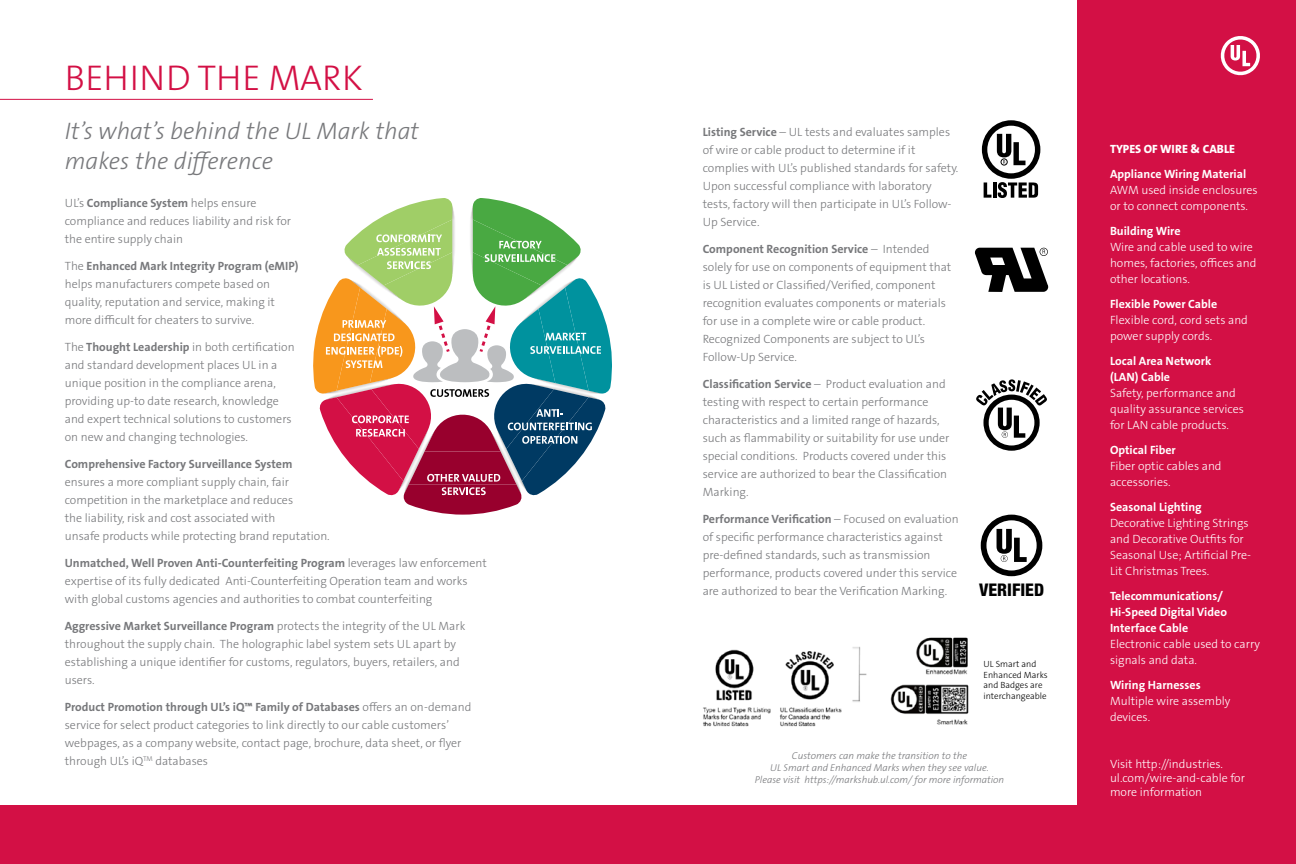
<style>
.page{position:relative;width:1296px;height:864px;background:#fff}
.page>*{position:absolute;margin:0;border:0;box-sizing:border-box;transform-origin:0 0}
.t1{font:300 36px "The Sans B W3";letter-spacing:.01em;color:#d31045}
.t2{font:italic 300 24px/30px "The Sans B W3";color:#77787b}
.t3{font:800 condensed 17.5px "Helvetica Neue";color:#000}
.t4{font:300 12px/18px "The Sans B W3";color:#77787b}
.t5{font:300 12px/16px "The Sans B W3";color:#fff}
.t6{font:700 12px "The Sans B W7";color:#77787b}
.t7{font:700 12px/16px "The Sans B W7";color:#fff}
.t8{font:800 12px "The Sans B W8";color:#fff}
.t9{font:italic 300 10px/12px "The Sans B W3";color:#77787b;text-align:center}
.t10{font:300 9px/10.8px "The Sans B W3";color:#000}
.s1{font-family:"The Sans B W3";font-weight:300}
.s2{font-family:"The Sans B W7";font-weight:700}
</style>
<div class="page">
<svg style="left:313px;top:198px;width:299px;height:317px"></svg>
<div style="left:0;top:805px;width:1296px;height:59px;background:#d31045"></div>
<div style="left:1077px;top:0;width:219px;height:864px;background:#d31045"></div>
<svg style="left:1220px;top:36px;width:40px;height:40px"></svg>
<svg style="left:982px;top:120px;width:58px;height:78px"></svg>
<svg style="left:975px;top:248px;width:73px;height:44px"></svg>
<svg style="left:976px;top:379px;width:71px;height:72px"></svg>
<svg style="left:981px;top:515px;width:61px;height:61px"></svg>
<img style="left:703px;top:637px;width:266px;height:90px">
<hr style="left:0;top:99px;width:373px;height:1px;background:#d31045">
<h1 class="t1" style="left:65px;top:55px;width:300px">BEHIND THE MARK</h1>
<h2 class="t2" style="left:65px;top:116px;width:356px">It’s what’s behind the UL Mark that makes the difference</h2>
<p class="t6" style="left:65px;top:195px;width:193px"><span class="s1">UL’s</span> Compliance System <span class="s1">helps ensure</span></p>
<p class="t4" style="left:65px;top:212px;width:228px">compliance and reduces liability and risk for the entire supply chain</p>
<p class="t6" style="left:65px;top:258px;width:235px"><span class="s1">The</span> Enhanced Mark Integrity Program (eMIP)</p>
<p class="t4" style="left:65px;top:275px;width:212px">helps manufacturers compete based on quality, reputation and service, making it more difficult for cheaters to survive.</p>
<p class="t4" style="left:65px;top:338px;width:231px">The <span class="s2">Thought Leadership</span> in both certification and standard development places UL in a unique position in the compliance arena, providing up-to date research, knowledge and expert technical solutions to customers on new and changing technologies.</p>
<p class="t6" style="left:65px;top:456px;width:229px">Comprehensive Factory Surveillance System</p>
<p class="t4" style="left:65px;top:473px;width:266px">ensures a more compliant supply chain, fair competition in the marketplace and reduces<br>the liability, risk and cost associated with<br>unsafe products while protecting brand reputation.</p>
<p class="t6" style="left:65px;top:555px;width:424px">Unmatched, Well Proven Anti-Counterfeiting Program <span class="s1">leverages law enforcement</span></p>
<p class="t4" style="left:65px;top:572px;width:404px">expertise of its fully dedicated Anti-Counterfeiting Operation team and works with global customs agencies and authorities to combat counterfeiting</p>
<p class="t6" style="left:65px;top:618px;width:402px">Aggressive Market Surveillance Program <span class="s1">protects the integrity of the UL Mark</span></p>
<p class="t4" style="left:65px;top:635px;width:396px">throughout the supply chain. The holographic label system sets UL apart by establishing a unique identifier for customs, regulators, buyers, retailers, and users.</p>
<p class="t6" style="left:65px;top:699px;width:408px">Product Promotion through UL’s iQ™ Family of Databases <span class="s1">offers an on-demand</span></p>
<p class="t4" style="left:65px;top:716px;width:398px">service for select product categories to link directly to our cable customers’ webpages, as a company website, contact page, brochure, data sheet, or flyer through UL’s iQ<sup>TM</sup> databases</p>
<p class="t4" style="left:703px;top:123px;width:257px"><span class="s2">Listing Service</span> – UL tests and evaluates samples of wire or cable product to determine if it complies with UL’s published standards for safety.<br>Upon successful compliance with laboratory tests, factory will then participate in UL’s Follow-Up Service.</p>
<p class="t6" style="left:703px;top:241px;width:228px">Component Recognition Service <span class="s1">– Intended</span></p>
<p class="t4" style="left:703px;top:258px;width:250px">solely for use on components of equipment that is UL Listed or Classified/Verified, component recognition evaluates components or materials for use in a complete wire or cable product.<br>Recognized Components are subject to UL’s Follow-Up Service.</p>
<p class="t6" style="left:703px;top:376px;width:244px">Classification Service <span class="s1">– Product evaluation and</span></p>
<p class="t4" style="left:703px;top:393px;width:248px">testing with respect to certain performance characteristics and a limited range of hazards, such as flammability or suitability for use under special conditions. Products covered under this service are authorized to bear the Classification Marking.</p>
<p class="t6" style="left:703px;top:511px;width:257px">Performance Verification <span class="s1">– Focused on evaluation</span></p>
<p class="t4" style="left:703px;top:528px;width:256px">of specific performance characteristics against pre-defined standards, such as transmission performance, products covered under this service are authorized to bear the Verification Marking.</p>
<h3 class="t3" style="left:979px;top:579px;width:66px">VERIFIED</h3>
<p class="t10" style="left:984px;top:658px;width:66px">UL Smart and<br>Enhanced Marks and Badges are interchangeable</p>
<p class="t9" style="left:755px;top:750px;width:251px">Customers can make the transition to the<br>UL Smart and Enhanced Marks when they see value.<br>Please visit https://markshub.ul.com/ for more information</p>
<p class="t8" style="left:1110px;top:141px;width:127px">TYPES OF WIRE &amp; CABLE</p>
<p class="t7" style="left:1110px;top:166px;width:138px">Appliance Wiring Material</p>
<p class="t5" style="left:1110px;top:182px;width:149px">AWM used inside enclosures or to connect components.</p>
<p class="t7" style="left:1110px;top:223px;width:72px">Building Wire</p>
<p class="t5" style="left:1110px;top:239px;width:148px">Wire and cable used to wire homes, factories, offices and other locations.</p>
<p class="t7" style="left:1110px;top:296px;width:109px">Flexible Power Cable</p>
<p class="t5" style="left:1110px;top:312px;width:139px">Flexible cord, cord sets and power supply cords.</p>
<p class="t7" style="left:1110px;top:353px;width:103px">Local Area Network (LAN) Cable</p>
<p class="t5" style="left:1110px;top:385px;width:136px">Safety, performance and quality assurance services for LAN cable products.</p>
<p class="t7" style="left:1110px;top:442px;width:67px">Optical Fiber</p>
<p class="t5" style="left:1110px;top:458px;width:113px">Fiber optic cables and accessories.</p>
<p class="t7" style="left:1110px;top:499px;width:93px">Seasonal Lighting</p>
<p class="t5" style="left:1110px;top:515px;width:143px">Decorative Lighting Strings and Decorative Outfits for<br>Seasonal Use; Artificial Pre-<br>Lit Christmas Trees.</p>
<p class="t7" style="left:1110px;top:588px;width:118px">Telecommunications/<br>Hi-Speed Digital Video<br>Interface Cable</p>
<p class="t5" style="left:1110px;top:636px;width:151px">Electronic cable used to carry signals and data.</p>
<p class="t7" style="left:1110px;top:677px;width:92px">Wiring Harnesses</p>
<p class="t5" style="left:1110px;top:693px;width:122px">Multiple wire assembly devices.</p>
<p class="t5" style="left:1110px;top:756px;width:137px;line-height:14.4px">Visit http://industries. ul.com/wire-and-cable for more information</p>
</div>
